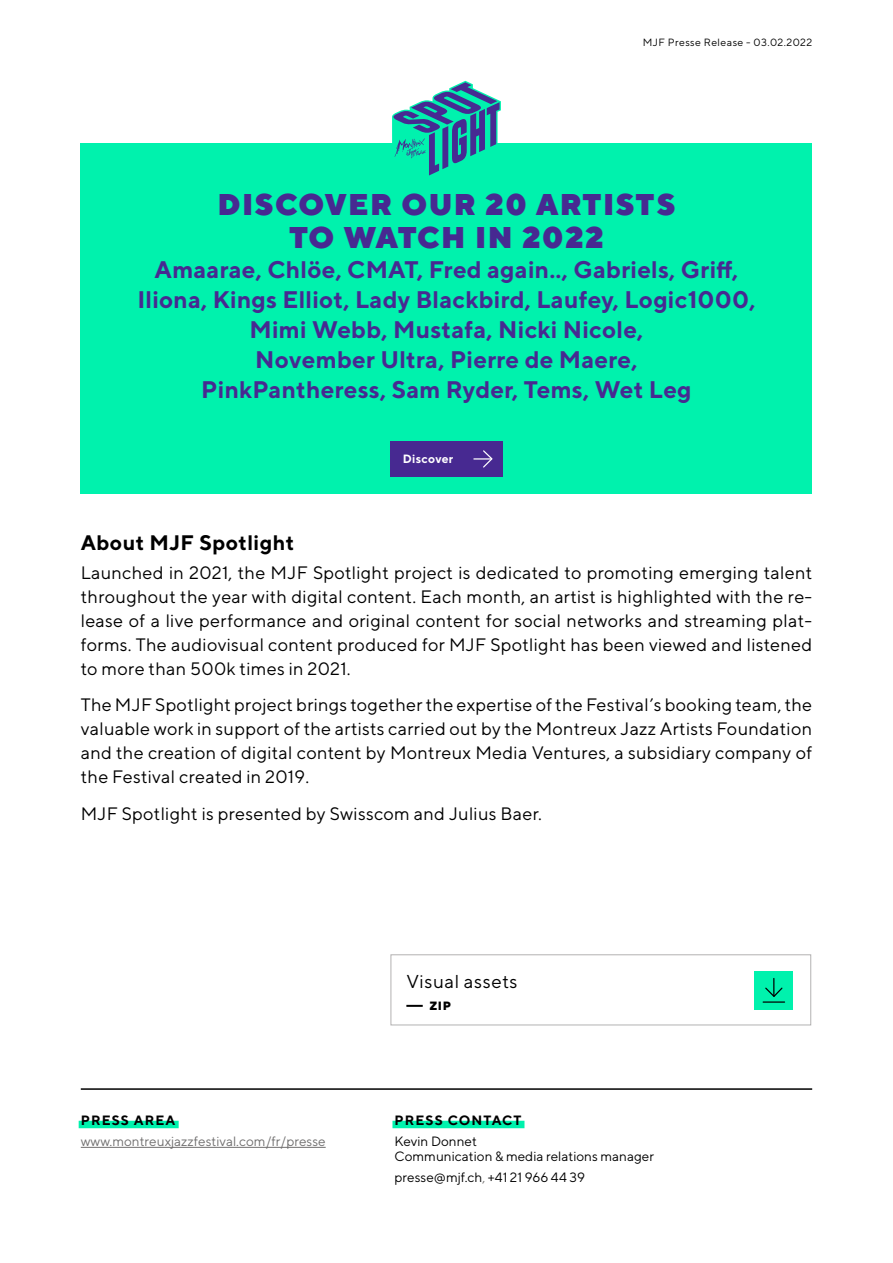
<style>
.page{position:relative;width:893px;height:1263px;background:#fff}
.page>*{position:absolute;margin:0;border:0;box-sizing:border-box;transform-origin:0 0}
.t1{font:900 30px/33px "TT Norms";letter-spacing:.05em;color:#472991;text-align:center}
.t2{font:700 24px/30px "TT Norms";letter-spacing:.01em;color:#472991;text-align:center}
.t3{font:700 21px "TT Norms";letter-spacing:.02em;color:#000}
.t4{font:18.6px "TT Norms";letter-spacing:.03em;color:#000}
.t5{font:18px/24px "TT Norms";letter-spacing:.015em;color:#000;text-align:justify}
.t6{font:13.5px/15px "TT Norms";color:#000}
.t7{font:13.5px "TT Norms";color:#706f6f}
.t8{font:700 13.5px "TT Norms";letter-spacing:.08em;color:#000}
.t9{font:700 12px "TT Norms";letter-spacing:.02em;color:#fff}
.t10{font:800 12px "TT Norms";color:#000}
.t11{font:10.5px "TT Norms";letter-spacing:.04em;color:#000}
.s1{color:#706f6f}
</style>
<div class="page">
<div style="left:392px;top:1121px;width:132px;height:7px;background:#00f2ad"></div>
<div style="left:79px;top:1121px;width:100px;height:7px;background:#00f2ad"></div>
<hr style="left:81px;top:1147px;width:245px;height:1px;background:#706f6f">
<hr style="left:81px;top:1088px;width:731px;height:2px;background:#000">
<svg style="left:406px;top:1005px;width:17px;height:2px"></svg>
<div style="left:391px;top:954px;width:420px;height:71px;border:1px solid #b3b2b2"></div>
<div style="left:754px;top:971px;width:39px;height:38px;background:#00f2ad"></div>
<hr style="left:763px;top:1001px;width:22px;height:2px;background:#000">
<svg style="left:765px;top:978px;width:18px;height:19px"></svg>
<div style="left:81px;top:143px;width:731px;height:351px;background:#00f2ad"></div>
<div style="left:390px;top:441px;width:113px;height:36px;background:#472991"></div>
<svg style="left:474px;top:450px;width:19px;height:18px"></svg>
<svg style="left:392px;top:81px;width:109px;height:95px"></svg>
<p class="t11" style="left:643px;top:36px;width:171px">MJF Presse Release - 03.02.2022</p>
<h1 class="t1" style="left:218px;top:188px;width:459px">DISCOVER OUR 20 ARTISTS<br>TO WATCH IN 2022</h1>
<h2 class="t2" style="left:137px;top:254px;width:620px">Amaarae, Chlöe, CMAT, Fred again.., Gabriels, Griff, Iliona, Kings Elliot, Lady Blackbird, Laufey, Logic1000, Mimi Webb, Mustafa, Nicki Nicole,<br>November Ultra, Pierre de Maere,<br>PinkPantheress, Sam Ryder, Tems, Wet Leg</h2>
<p class="t9" style="left:403px;top:451px;width:52px">Discover</p>
<p class="t3" style="left:81px;top:530px;width:215px">About MJF Spotlight</p>
<p class="t5" style="left:81px;top:560px;width:733px">Launched in 2021, the MJF Spotlight project is dedicated to promoting emerging talent throughout the year with digital content. Each month, an artist is highlighted with the re&shy;lease of a live performance and original content for social networks and streaming plat&shy;forms. The audiovisual content produced for MJF Spotlight has been viewed and listened to more than 500k times in 2021.</p>
<p class="t5" style="left:81px;top:693px;width:733px">The MJF Spotlight project brings together the expertise of the Festival’s booking team, the valuable work in support of the artists carried out by the Montreux Jazz Artists Foundation and the creation of digital content by Montreux Media Ventures, a subsidiary company of the Festival created in 2019.</p>
<p class="t5" style="left:81px;top:801px;width:463px">MJF Spotlight is presented by Swisscom and Julius Baer.</p>
<p class="t8" style="left:81px;top:1112px;width:96px">PRESS AREA</p>
<p class="t7" style="left:81px;top:1133px;width:246px">www.montreuxjazzfestival.com/fr/presse</p>
<p class="t4" style="left:406px;top:970px;width:113px">Visual assets</p>
<p class="t10" style="left:429px;top:997px;width:23px">ZIP</p>
<p class="t8" style="left:395px;top:1112px;width:128px">PRESS CONTACT</p>
<p class="t6" style="left:395px;top:1133px;width:261px">Kevin Donnet<br>Communication &amp; media relations manager</p>
<p class="t6" style="left:395px;top:1169px;width:192px">presse@mjf.ch<span class="s1">,</span> +41 21 966 44 39</p>
</div>
